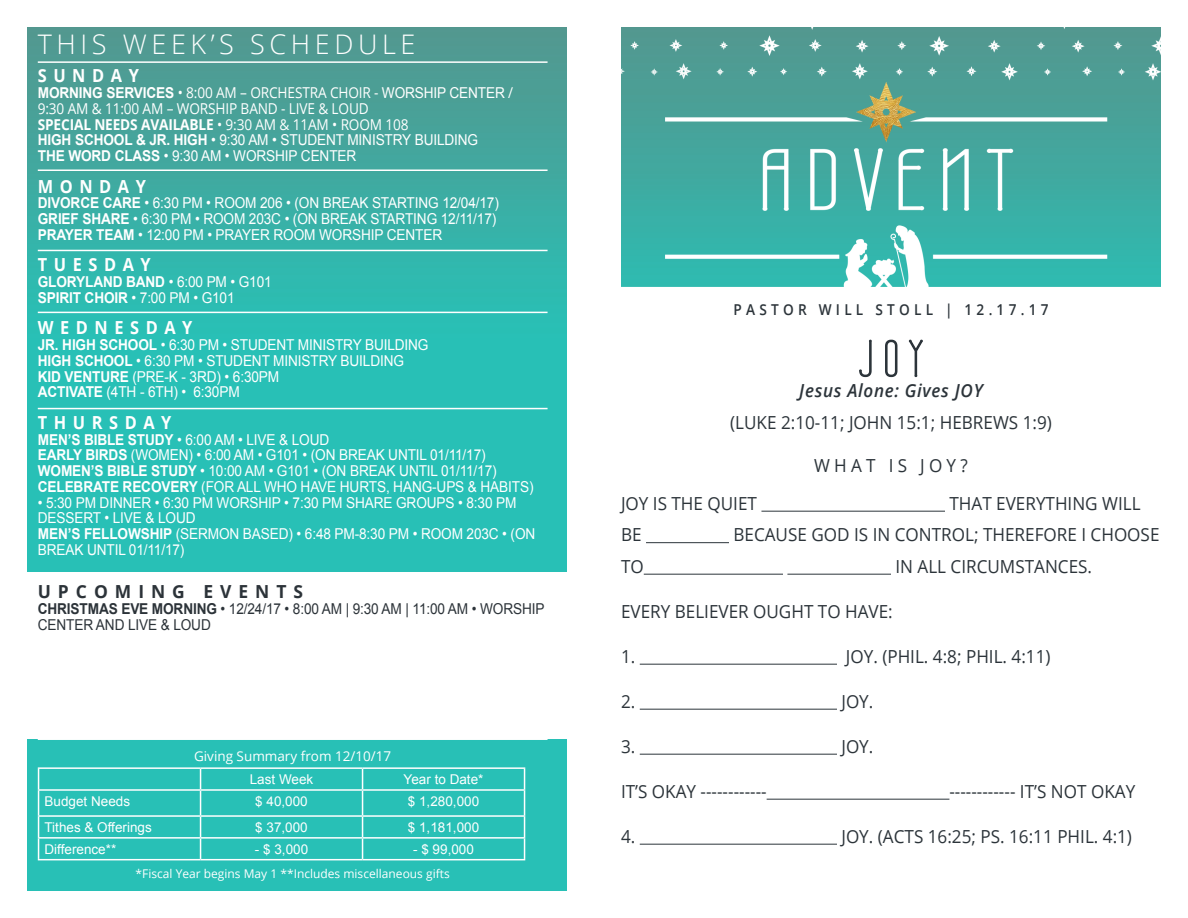
<style>
.page{position:relative;width:1188px;height:918px;background:#fff}
.page>*{position:absolute;margin:0;border:0;box-sizing:border-box;transform-origin:0 0}
.t1{font:300 27px "Open Sans";letter-spacing:.17em;color:#fff}
.t2{font:18px "Open Sans";color:#2c343a;scale:.95 1}
.t3{font:700 18px "Open Sans";letter-spacing:.4em;color:#fff;scale:.91 1}
.t4{font:italic 600 18px "Open Sans";letter-spacing:.04em;color:#2c343a;scale:.95 1}
.t5{font:700 18px "Open Sans";letter-spacing:.4em;color:#2c3339}
.t6{font:18px "Open Sans";letter-spacing:.25em;color:#2c343a;scale:.95 1}
.t7{font:15px/15.8px "Arial";letter-spacing:-.01em;color:#fff;scale:.91 1}
.t8{font:15px "Open Sans";letter-spacing:-.01em;color:#fff;scale:.91 1}
.t9{font:15px/15.8px "Arial";letter-spacing:-.01em;color:#2c3339;scale:.91 1}
.t10{font:700 15px "Open Sans";letter-spacing:-.01em;color:#fff;scale:.91 1}
.t11{font:700 15px "Arial";letter-spacing:-.01em;color:#fff;scale:.91 1}
.t12{font:600 15px "Open Sans";letter-spacing:.31em;color:#2c343a;scale:.91 1}
.t13{font:13.5px "Arial";color:#fff}
.t14{font:13.5px "Open Sans";color:#fff}
.t15{font:12px "Open Sans";color:#fff}
.s1{font-family:"Arial";font-weight:700}
.s2{font-family:"Arial"}
.s3{font-weight:400}
.s4{font-weight:700}
</style>
<div class="page">
<img style="left:27px;top:27px;width:1134px;height:864px">
<div style="left:568px;top:23px;width:53px;height:886px;background:#fff"></div>
<hr style="left:38px;top:859px;width:163px;height:1px;background:#fff">
<hr style="left:201px;top:859px;width:162px;height:1px;background:#fff">
<hr style="left:363px;top:859px;width:162px;height:1px;background:#fff">
<hr style="left:38px;top:837px;width:163px;height:2px;background:#fff">
<hr style="left:201px;top:837px;width:162px;height:2px;background:#fff">
<hr style="left:363px;top:837px;width:162px;height:2px;background:#fff">
<hr style="left:38px;top:815px;width:163px;height:2px;background:#fff">
<hr style="left:201px;top:815px;width:162px;height:2px;background:#fff">
<hr style="left:363px;top:815px;width:162px;height:2px;background:#fff">
<hr style="left:38px;top:767px;width:163px;height:2px;background:#fff">
<svg style="left:38px;top:769px;width:1px;height:90px"></svg>
<hr style="left:201px;top:767px;width:162px;height:2px;background:#fff">
<svg style="left:200px;top:769px;width:1px;height:90px"></svg>
<hr style="left:363px;top:767px;width:162px;height:2px;background:#fff">
<svg style="left:362px;top:769px;width:1px;height:90px"></svg>
<svg style="left:524px;top:769px;width:1px;height:90px"></svg>
<hr style="left:38px;top:789px;width:163px;height:2px;background:#fff">
<hr style="left:201px;top:789px;width:162px;height:2px;background:#fff">
<hr style="left:363px;top:789px;width:162px;height:2px;background:#fff">
<hr style="left:761px;top:511px;width:184px;height:1px;background:#2c343a">
<hr style="left:646px;top:542px;width:83px;height:1px;background:#2c343a">
<hr style="left:644px;top:574px;width:139px;height:1px;background:#2c343a">
<hr style="left:787px;top:574px;width:104px;height:1px;background:#2c343a">
<hr style="left:640px;top:664px;width:197px;height:1px;background:#2c343a">
<hr style="left:640px;top:709px;width:197px;height:1px;background:#2c343a">
<hr style="left:640px;top:754px;width:197px;height:1px;background:#2c343a">
<hr style="left:767px;top:799px;width:182px;height:1px;background:#2c343a">
<hr style="left:640px;top:844px;width:197px;height:1px;background:#2c343a">
<svg style="left:858px;top:338px;width:15px;height:40px"></svg>
<svg style="left:884px;top:339px;width:14px;height:39px"></svg>
<svg style="left:908px;top:338px;width:16px;height:40px"></svg>
<hr style="left:38px;top:61px;width:510px;height:2px;background:#fff">
<hr style="left:38px;top:170px;width:510px;height:1px;background:#fff">
<hr style="left:38px;top:250px;width:510px;height:1px;background:#fff">
<hr style="left:38px;top:312px;width:510px;height:1px;background:#fff">
<hr style="left:38px;top:408px;width:510px;height:1px;background:#fff">
<hr style="left:38px;top:738px;width:510px;height:2px;background:#fff">
<div style="left:22px;top:572px;width:549px;height:166px;background:#fff"></div>
<p class="t1" style="left:38px;top:25px;width:379px">THIS WEEK’S SCHEDULE</p>
<p class="t3" style="left:38px;top:63px;width:113px">SUNDAY</p>
<p class="t8" style="left:38px;top:82px;width:524px"><span class="s1">MORNING SERVICES</span> • 8:00 AM – ORCHESTRA CHOIR - <span class="s2">WORSHIP CENTER</span> /</p>
<p class="t8" style="left:38px;top:98px;width:365px">9:30 AM &amp; 11:00 AM – WORSHIP BAND - LIVE &amp; LOUD</p>
<p class="t10" style="left:38px;top:113px;width:409px">SPECIAL NEEDS AVAILABLE <span class="s3">• 9:30 AM &amp; 11AM • ROOM 108</span></p>
<p class="t7" style="left:38px;top:132px;width:485px"><span class="s4">HIGH SCHOOL &amp; JR. HIGH</span> • 9:30 AM • STUDENT MINISTRY BUILDING</p>
<p class="t7" style="left:38px;top:148px;width:352px"><span class="s4">THE WORD CLASS</span> • 9:30 AM • WORSHIP CENTER</p>
<p class="t3" style="left:38px;top:173px;width:120px">MONDAY</p>
<p class="t7" style="left:38px;top:195px;width:508px"><span class="s4">DIVORCE CARE</span> • 6:30 PM • ROOM 206 • (ON BREAK STARTING 12/04/17)</p>
<p class="t7" style="left:38px;top:211px;width:505px"><span class="s4">GRIEF SHARE</span> • 6:30 PM • ROOM 203C • (ON BREAK STARTING 12/11/17)</p>
<p class="t7" style="left:38px;top:227px;width:446px"><span class="s4">PRAYER TEAM</span> • 12:00 PM • PRAYER ROOM WORSHIP CENTER</p>
<p class="t3" style="left:38px;top:252px;width:126px">TUESDAY</p>
<p class="t11" style="left:38px;top:272px;width:259px">GLORYLAND BAND <span class="s3">• 6:00 PM • G101</span></p>
<p class="t7" style="left:38px;top:290px;width:218px"><span class="s4">SPIRIT CHOIR</span> • 7:00 PM • G101</p>
<p class="t3" style="left:38px;top:315px;width:172px">WEDNESDAY</p>
<p class="t7" style="left:38px;top:337px;width:431px"><span class="s4">JR. HIGH SCHOOL</span> • 6:30 PM • STUDENT MINISTRY BUILDING</p>
<p class="t7" style="left:38px;top:353px;width:404px"><span class="s4">HIGH SCHOOL</span> • 6:30 PM • STUDENT MINISTRY BUILDING</p>
<p class="t7" style="left:38px;top:369px;width:267px"><span class="s4">KID VENTURE</span> (PRE-K - 3RD) • 6:30PM</p>
<p class="t7" style="left:38px;top:384px;width:223px"><span class="s4">ACTIVATE</span> (4TH - 6TH) • 6:30PM</p>
<p class="t3" style="left:38px;top:410px;width:148px">THURSDAY</p>
<p class="t7" style="left:38px;top:432px;width:322px"><span class="s4">MEN’S BIBLE STUDY</span> • 6:00 AM • LIVE &amp; LOUD</p>
<p class="t7" style="left:38px;top:447px;width:494px"><span class="s4">EARLY BIRDS</span> (WOMEN) • 6:00 AM • G101 • (ON BREAK UNTIL 01/11/17)</p>
<p class="t7" style="left:38px;top:463px;width:506px"><span class="s4">WOMEN’S BIBLE STUDY</span> • 10:00 AM • G101 • (ON BREAK UNTIL 01/11/17)</p>
<p class="t7" style="left:38px;top:479px;width:546px"><span class="s4">CELEBRATE RECOVERY</span> (FOR ALL WHO HAVE HURTS, HANG-UPS &amp; HABITS)</p>
<p class="t7" style="left:38px;top:495px;width:527px">• 5:30 PM DINNER • 6:30 PM WORSHIP • 7:30 PM SHARE GROUPS • 8:30 PM<br>DESSERT • LIVE &amp; LOUD</p>
<p class="t7" style="left:38px;top:526px;width:548px"><span class="s4">MEN’S FELLOWSHIP</span> (SERMON BASED) • 6:48 PM-8:30 PM • ROOM 203C • (ON<br>BREAK UNTIL 01/11/17)</p>
<p class="t5" style="left:38px;top:579px;width:267px">UPCOMING EVENTS</p>
<p class="t9" style="left:38px;top:601px;width:558px"><span class="s4">CHRISTMAS EVE MORNING</span> • 12/24/17 • 8:00 AM | 9:30 AM | 11:00 AM • WORSHIP<br>CENTER AND LIVE &amp; LOUD</p>
<p class="t14" style="left:194px;top:747px;width:199px">Giving Summary from 12/10/17</p>
<p class="t13" style="left:250px;top:770px;width:65px">Last Week</p>
<p class="t13" style="left:404px;top:770px;width:81px">Year to Date*</p>
<p class="t13" style="left:45px;top:792px;width:87px">Budget Needs</p>
<p class="t13" style="left:255px;top:792px;width:54px">$ 40,000</p>
<p class="t13" style="left:408px;top:792px;width:73px">$ 1,280,000</p>
<p class="t13" style="left:45px;top:818px;width:109px">Tithes &amp; Offerings</p>
<p class="t13" style="left:255px;top:818px;width:54px">$ 37,000</p>
<p class="t13" style="left:408px;top:818px;width:73px">$ 1,181,000</p>
<p class="t13" style="left:45px;top:840px;width:73px">Difference**</p>
<p class="t13" style="left:255px;top:840px;width:55px">- $ 3,000</p>
<p class="t13" style="left:413px;top:840px;width:62px">- $ 99,000</p>
<p class="t15" style="left:136px;top:866px;width:316px">*Fiscal Year begins May 1 **Includes miscellaneous gifts</p>
<p class="t12" style="left:734px;top:300px;width:348px">PASTOR WILL STOLL | 12.17.17</p>
<p class="t4" style="left:799px;top:379px;width:195px">Jesus Alone: Gives JOY</p>
<p class="t2" style="left:730px;top:410px;width:340px">(LUKE 2:10-11; JOHN 15:1; HEBREWS 1:9)</p>
<p class="t6" style="left:814px;top:453px;width:163px">WHAT IS JOY?</p>
<p class="t2" style="left:621px;top:491px;width:145px">JOY IS THE QUIET</p>
<p class="t2" style="left:949px;top:491px;width:203px">THAT EVERYTHING WILL</p>
<p class="t2" style="left:621px;top:522px;width:23px">BE</p>
<p class="t2" style="left:733px;top:522px;width:450px">BECAUSE GOD IS IN CONTROL; THEREFORE I CHOOSE</p>
<p class="t2" style="left:621px;top:554px;width:25px">TO</p>
<p class="t2" style="left:895px;top:554px;width:209px">IN ALL CIRCUMSTANCES.</p>
<p class="t2" style="left:621px;top:599px;width:288px">EVERY BELIEVER OUGHT TO HAVE:</p>
<p class="t2" style="left:621px;top:644px;width:17px">1.</p>
<p class="t2" style="left:846px;top:644px;width:217px">JOY. (PHIL. 4:8; PHIL. 4:11)</p>
<p class="t2" style="left:621px;top:689px;width:17px">2.</p>
<p class="t2" style="left:841px;top:689px;width:35px">JOY.</p>
<p class="t2" style="left:621px;top:734px;width:17px">3.</p>
<p class="t2" style="left:841px;top:734px;width:35px">JOY.</p>
<p class="t2" style="left:621px;top:779px;width:155px">IT’S OKAY ------------</p>
<p class="t2" style="left:949px;top:779px;width:197px">------------ IT’S NOT OKAY</p>
<p class="t2" style="left:621px;top:824px;width:17px">4.</p>
<p class="t2" style="left:841px;top:824px;width:307px">JOY. (ACTS 16:25; PS. 16:11 PHIL. 4:1)</p>
</div>
